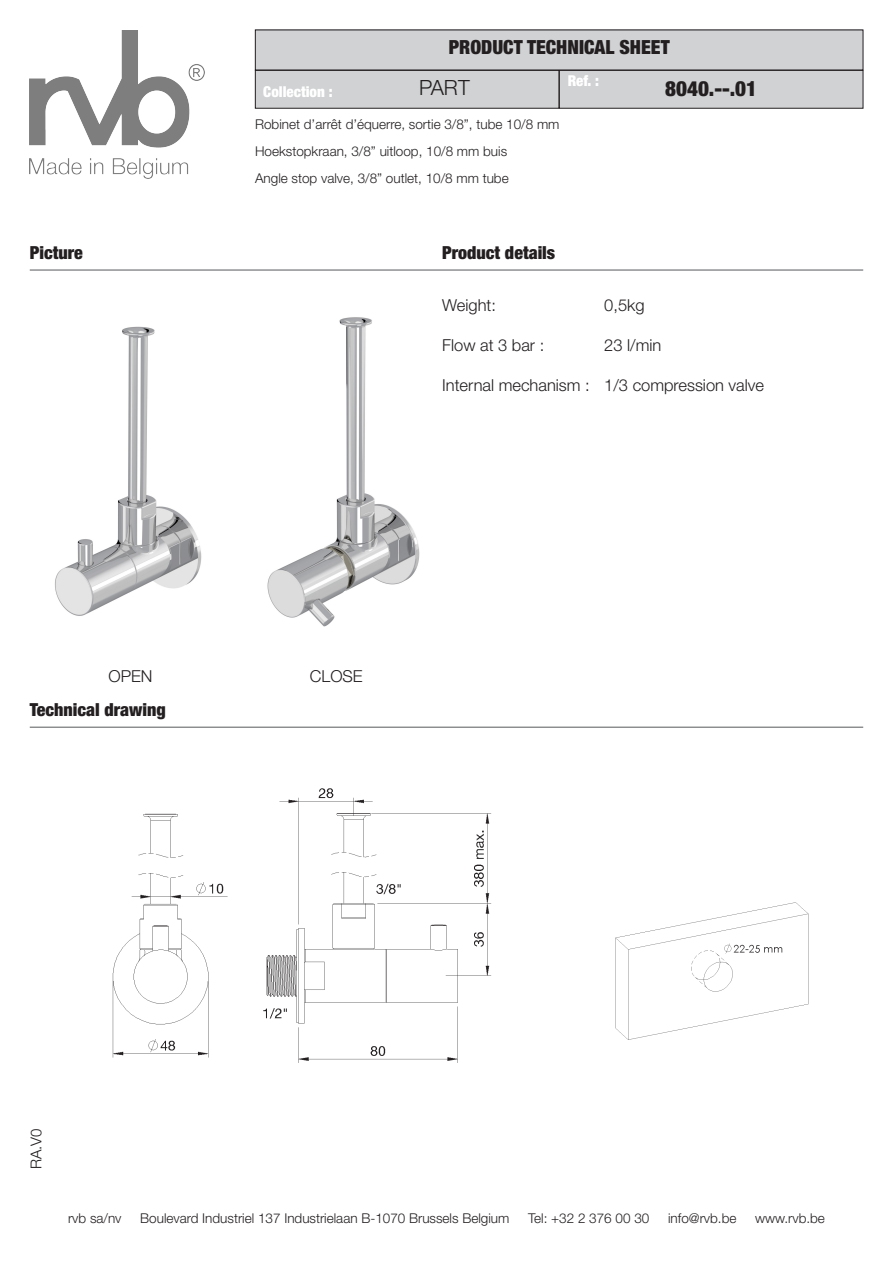
<style>
.page{position:relative;width:893px;height:1263px;background:#fff}
.page>*{position:absolute;margin:0;border:0;box-sizing:border-box;transform-origin:0 0}
.t1{font:900 condensed 21px "Helvetica Neue";color:#231f20}
.t2{font:300 21px "Helvetica Neue";color:#231f20}
.t3{font:900 condensed 19.5px "Helvetica Neue";color:#231f20}
.t4{font:900 condensed 18px "Helvetica Neue";color:#231f20}
.t5{font:300 16.5px "Helvetica Neue";color:#231f20}
.t6{font:900 condensed 15px "Helvetica Neue";color:#fff}
.t7{font:300 15px "Helvetica Neue";color:#231f20}
.t8{font:300 13.5px "Helvetica Neue";color:#231f20}
</style>
<div class="page">
<div style="left:255px;top:70px;width:304px;height:38px;background:#d1d2d4"></div>
<div style="left:255px;top:70px;width:304px;height:38px;border:1px solid #231f20"></div>
<div style="left:559px;top:70px;width:304px;height:38px;background:#d1d2d4"></div>
<div style="left:559px;top:70px;width:304px;height:38px;border:1px solid #231f20"></div>
<div style="left:255px;top:30px;width:608px;height:40px;background:#d1d2d4"></div>
<hr style="left:30px;top:727px;width:833px;height:1px;background:#57585a">
<hr style="left:30px;top:270px;width:833px;height:1px;background:#57585a">
<img style="left:30px;top:31px;width:175px;height:148px">
<img style="left:112px;top:788px;width:380px;height:275px">
<img style="left:615px;top:902px;width:194px;height:138px">
<img style="left:55px;top:317px;width:365px;height:310px">
<p class="t6" style="left:263px;top:83px;width:71px">Collection :</p>
<h2 class="t3" style="left:449px;top:35px;width:222px">PRODUCT TECHNICAL SHEET</h2>
<p class="t6" style="left:568px;top:71px;width:33px">Ref. :</p>
<p class="t2" style="left:419px;top:75px;width:52px">PART</p>
<p class="t1" style="left:665px;top:75px;width:93px">8040.--.01</p>
<h3 class="t4" style="left:30px;top:242px;width:54px">Picture</h3>
<p class="t8" style="left:255px;top:116px;width:306px">Robinet d’arrêt d’équerre, sortie 3/8”, tube 10/8 mm</p>
<p class="t8" style="left:255px;top:143px;width:254px">Hoekstopkraan, 3/8” uitloop, 10/8 mm buis</p>
<p class="t8" style="left:255px;top:170px;width:255px">Angle stop valve, 3/8” outlet, 10/8 mm tube</p>
<h3 class="t4" style="left:442px;top:242px;width:115px">Product details</h3>
<p class="t5" style="left:442px;top:296px;width:55px">Weight:</p>
<p class="t5" style="left:604px;top:296px;width:42px">0,5kg</p>
<p class="t5" style="left:442px;top:335px;width:104px">Flow at 3 bar :</p>
<p class="t5" style="left:604px;top:335px;width:59px">23 l/min</p>
<p class="t5" style="left:442px;top:375px;width:323px">Internal mechanism : 1/3 compression valve</p>
<p class="t5" style="left:109px;top:666px;width:46px">OPEN</p>
<p class="t5" style="left:310px;top:666px;width:54px">CLOSE</p>
<h3 class="t4" style="left:30px;top:699px;width:138px">Technical drawing</h3>
<p class="t7" style="left:27px;top:1169px;width:42px;rotate:-90deg">RA.V0</p>
<p class="t8" style="left:68px;top:1209px;width:55px">rvb sa/nv</p>
<p class="t8" style="left:140px;top:1209px;width:371px">Boulevard Industriel 137 Industrielaan B-1070 Brussels Belgium</p>
<p class="t8" style="left:528px;top:1209px;width:123px">Tel: +32 2 376 00 30</p>
<p class="t8" style="left:668px;top:1209px;width:70px">info@rvb.be</p>
<p class="t8" style="left:755px;top:1209px;width:71px">www.rvb.be</p>
</div>
